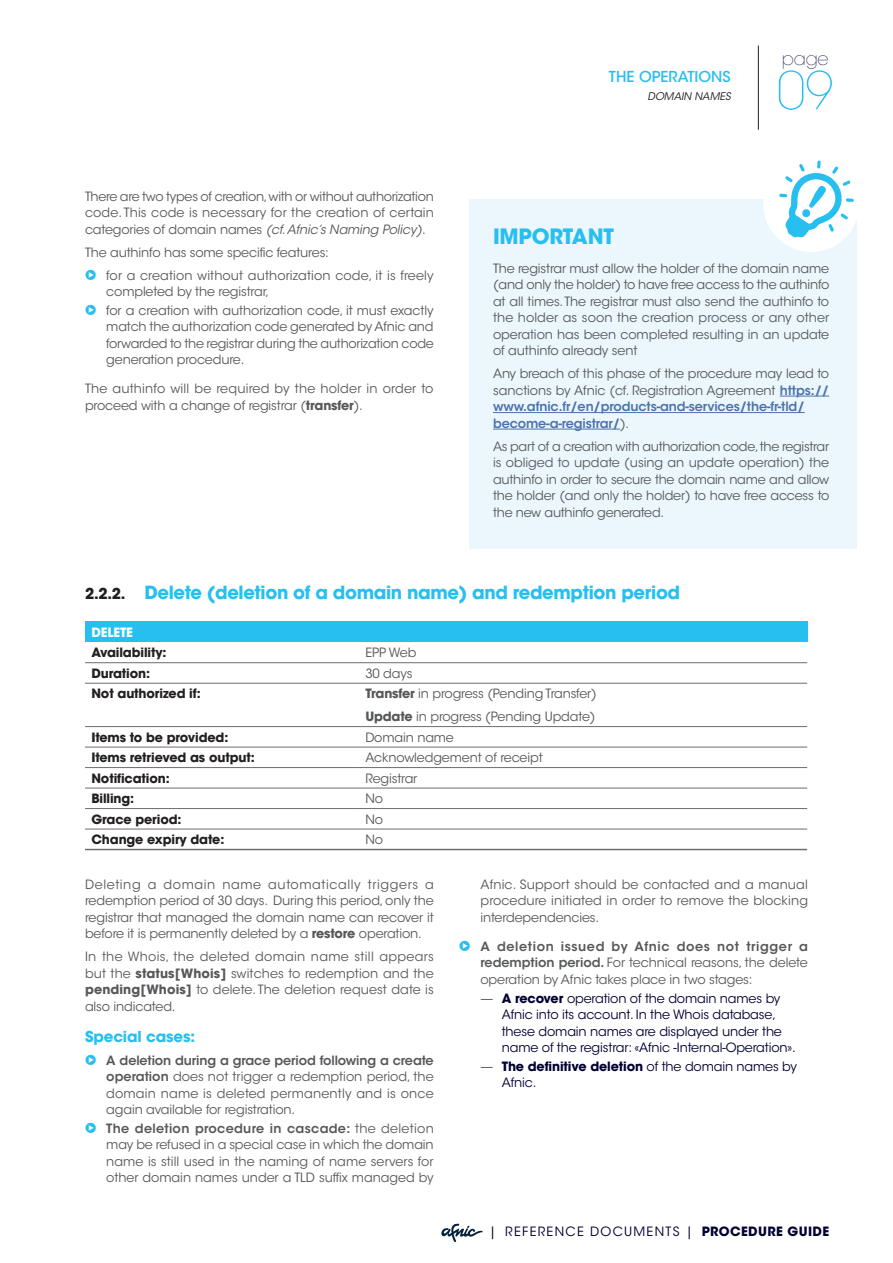
<style>
.page{position:relative;width:893px;height:1263px;background:#fff}
.page>*{position:absolute;margin:0;border:0;box-sizing:border-box;transform-origin:0 0}
.t1{font:200 51.6px "ITC Avant Garde Std";color:#26bff0}
.t2{font:700 21px "ITC Avant Garde Std";letter-spacing:-.01em;color:#26bff0}
.t3{font:700 18px "ITC Avant Garde Std";letter-spacing:-.02em;color:#26bff0}
.t4{font:200 18px "ITC Avant Garde Std";color:#1f2350}
.t5{font:500 15px "ITC Avant Garde Std";color:#26bff0}
.t6{font:700 15px "ITC Avant Garde Std";letter-spacing:-.01em;color:#26bff0}
.t7{font:12.75px/16.5px "ITC Avant Garde Std";letter-spacing:-.01em;color:#57585a;text-align:justify}
.t8{font:12.75px/16.5px "ITC Avant Garde Std";letter-spacing:-.01em;color:#000032}
.t9{font:700 12.75px "ITC Avant Garde Std";letter-spacing:-.01em;color:#231f20}
.t10{font:12.75px/22.8px "ITC Avant Garde Std";letter-spacing:.01em;color:#57585a}
.t11{font:12.75px "ITC Avant Garde Std";letter-spacing:.1em;color:#000032}
.t12{font:700 12.75px "ITC Avant Garde Std";letter-spacing:-.01em;color:#fff}
.t13{font:italic 10.5px "ITC Avant Garde Std";color:#231f20}
.s1{font-style:italic}
.s2{font-family:"Mini Pics Directional RT";color:#26bff0}
.s3{font-weight:700}
.s4{font-weight:600;color:#4d72ac}
.s5{font-size:15px;color:#231f20}
.s6{font-weight:600}
.s7{color:#57585a}
</style>
<div class="page">
<svg style="left:441px;top:1224px;width:42px;height:18px"></svg>
<hr style="left:758px;top:46px;width:1px;height:84px;background:#231f20">
<div style="left:85px;top:622px;width:722px;height:20px;background:#26bff0"></div>
<hr style="left:85px;top:662px;width:274px;height:1px;background:#6c6d70">
<hr style="left:359px;top:662px;width:448px;height:1px;background:#6c6d70">
<hr style="left:85px;top:683px;width:274px;height:1px;background:#6c6d70">
<hr style="left:359px;top:683px;width:448px;height:1px;background:#6c6d70">
<hr style="left:85px;top:726px;width:274px;height:1px;background:#6c6d70">
<hr style="left:359px;top:726px;width:448px;height:1px;background:#6c6d70">
<hr style="left:85px;top:747px;width:274px;height:1px;background:#6c6d70">
<hr style="left:359px;top:747px;width:448px;height:1px;background:#6c6d70">
<hr style="left:85px;top:767px;width:274px;height:1px;background:#6c6d70">
<hr style="left:359px;top:767px;width:448px;height:1px;background:#6c6d70">
<hr style="left:85px;top:788px;width:274px;height:1px;background:#6c6d70">
<hr style="left:359px;top:788px;width:448px;height:1px;background:#6c6d70">
<hr style="left:85px;top:808px;width:274px;height:1px;background:#6c6d70">
<hr style="left:359px;top:808px;width:448px;height:1px;background:#6c6d70">
<hr style="left:85px;top:829px;width:274px;height:1px;background:#6c6d70">
<hr style="left:359px;top:829px;width:448px;height:1px;background:#6c6d70">
<hr style="left:85px;top:849px;width:274px;height:1px;background:#6c6d70">
<hr style="left:359px;top:849px;width:448px;height:1px;background:#6c6d70">
<div style="left:469px;top:199px;width:388px;height:350px;background:#ebf7fc"></div>
<hr style="left:780px;top:396px;width:49px;height:1px;background:#4d72ac">
<hr style="left:493px;top:412px;width:312px;height:1px;background:#4d72ac">
<hr style="left:493px;top:429px;width:127px;height:1px;background:#4d72ac">
<div style="left:763px;top:156px;width:96px;height:96px;background:#fff;border-radius:50%"></div>
<svg style="left:779px;top:160px;width:75px;height:78px"></svg>
<p class="t7" style="left:85px;top:188px;width:350px">There are two types of creation, with or without authorization code. This code is necessary for the creation of certain categories of domain names <span class="s1">(cf. Afnic’s Naming Policy)</span>.</p>
<p class="t10" style="left:85px;top:241px;width:350px">The authinfo has some specific features:<br><span class="s2">&amp;</span> for a creation without authorization code, it is freely</p>
<p class="t7" style="left:85px;top:282px;width:350px;line-height:18.6px;text-indent:21px">completed by the registrar,<br><span class="s2">&amp;</span> for a creation with authorization code, it must exactly</p>
<p class="t7" style="left:106px;top:318px;width:329px">match the authorization code generated by Afnic and forwarded to the registrar during the authorization code generation procedure.</p>
<p class="t7" style="left:85px;top:381px;width:350px">The authinfo will be required by the holder in order to proceed with a change of registrar (<span class="s3">transfer</span>).</p>
<p class="t5" style="left:609px;top:67px;width:68px">THE OPERATI</p>
<p class="t5" style="left:698px;top:67px;width:34px">ONS</p>
<p class="t13" style="left:647px;top:90px;width:84px">Domain Names</p>
<h2 class="t2" style="left:493px;top:222px;width:122px">IMPORTANT</h2>
<h3 class="t4" style="left:782px;top:48px;width:49px">page</h3>
<h1 class="t1" style="left:777px;top:60px;width:58px">09</h1>
<p class="t7" style="left:493px;top:260px;width:338px">The registrar must allow the holder of the domain name (and only the holder) to have free access to the authinfo at all times. The registrar must also send the authinfo to the holder as soon the creation process or any other operation has been completed resulting in an update of authinfo already sent</p>
<p class="t7" style="left:493px;top:366px;width:338px;text-align:left">Any breach of this phase of the procedure may lead to sanctions by Afnic (cf. Registration Agreement <span class="s4">https:// www.afnic.fr/en/products-and-services/the-fr-tld/ become-a-registrar/</span>).</p>
<p class="t7" style="left:493px;top:438px;width:338px">As part of a creation with authorization code, the registrar is obliged to update (using an update operation) the authinfo in order to secure the domain name and allow the holder (and only the holder) to have free access to the new authinfo generated.</p>
<h3 class="t3" style="left:85px;top:580px;width:597px"><span class="s5">2.2.2.</span> Delete (deletion of a domain name) and redemption period</h3>
<p class="t12" style="left:91px;top:624px;width:43px">DELETE</p>
<p class="t9" style="left:91px;top:644px;width:77px">Availability:</p>
<p class="t7" style="left:365px;top:644px;width:53px">EPP Web</p>
<p class="t9" style="left:91px;top:665px;width:60px">Duration:</p>
<p class="t7" style="left:365px;top:665px;width:49px">30 days</p>
<p class="t9" style="left:91px;top:685px;width:111px">Not authorized if:</p>
<p class="t7" style="left:365px;top:682px;width:233px;line-height:22.8px"><span class="s3">Transfer</span> in progress (Pending Transfer)<br><span class="s3">Update</span> in progress (Pending Update)</p>
<p class="t9" style="left:91px;top:728px;width:138px">Items to be provided:</p>
<p class="t7" style="left:365px;top:729px;width:90px">Domain name</p>
<p class="t9" style="left:91px;top:749px;width:165px">Items retrieved as output:</p>
<p class="t7" style="left:365px;top:749px;width:179px">Acknowledgement of receipt</p>
<p class="t9" style="left:91px;top:769px;width:80px">Notification:</p>
<p class="t7" style="left:365px;top:770px;width:54px">Registrar</p>
<p class="t9" style="left:91px;top:790px;width:44px">Billing:</p>
<p class="t7" style="left:365px;top:790px;width:19px">No</p>
<p class="t9" style="left:91px;top:810px;width:92px">Grace period:</p>
<p class="t7" style="left:365px;top:811px;width:19px">No</p>
<p class="t9" style="left:91px;top:831px;width:134px">Change expiry date:</p>
<p class="t7" style="left:365px;top:831px;width:19px">No</p>
<p class="t7" style="left:85px;top:876px;width:350px">Deleting a domain name automatically triggers a redemption period of 30 days. During this period, only the registrar that managed the domain name can recover it before it is permanently deleted by a <span class="s3">restore</span> operation.</p>
<p class="t7" style="left:85px;top:948px;width:350px">In the Whois, the deleted domain name still appears but the <span class="s3">status[Whois]</span> switches to redemption and the <span class="s3">pending[Whois]</span> to delete. The deletion request date is also indicated.</p>
<p class="t6" style="left:85px;top:1027px;width:112px">Special cases:</p>
<p class="t7" style="left:106px;top:1052px;width:329px;text-indent:-21px"><span class="s2">&amp;</span> <span class="s6">A deletion during a grace period following a create operation</span> does not trigger a redemption period, the domain name is deleted permanently and is once again available for registration.</p>
<p class="t7" style="left:106px;top:1120px;width:329px;text-indent:-21px"><span class="s2">&amp;</span> <span class="s6">The deletion procedure in cascade:</span> the deletion may be refused in a special case in which the domain name is still used in the naming of name servers for other domain names under a TLD suffix managed by</p>
<p class="t7" style="left:480px;top:876px;width:329px">Afnic. Support should be contacted and a manual procedure initiated in order to remove the blocking interdependencies.</p>
<p class="t7" style="left:480px;top:938px;width:329px;text-indent:-21px"><span class="s2">&amp;</span> <span class="s6">A deletion issued by Afnic does not trigger a redemption period.</span> For technical reasons, the delete operation by Afnic takes place in two stages:</p>
<p class="t8" style="left:502px;top:990px;width:296px;text-indent:-21px"><span class="s7">—</span> <span class="s3">A recover</span> operation of the domain names by Afnic into its account. In the Whois database, these domain names are displayed under the name of the registrar: «Afnic -Internal-Operation».</p>
<p class="t8" style="left:502px;top:1058px;width:297px;text-indent:-21px"><span class="s7">—</span> <span class="s3">The definitive deletion</span> of the domain names by<br>Afnic.</p>
<p class="t11" style="left:489px;top:1224px;width:341px">| REFERENCE DOCUMENTS | <span class="s3">PROCEDURE GUIDE</span></p>
</div>
